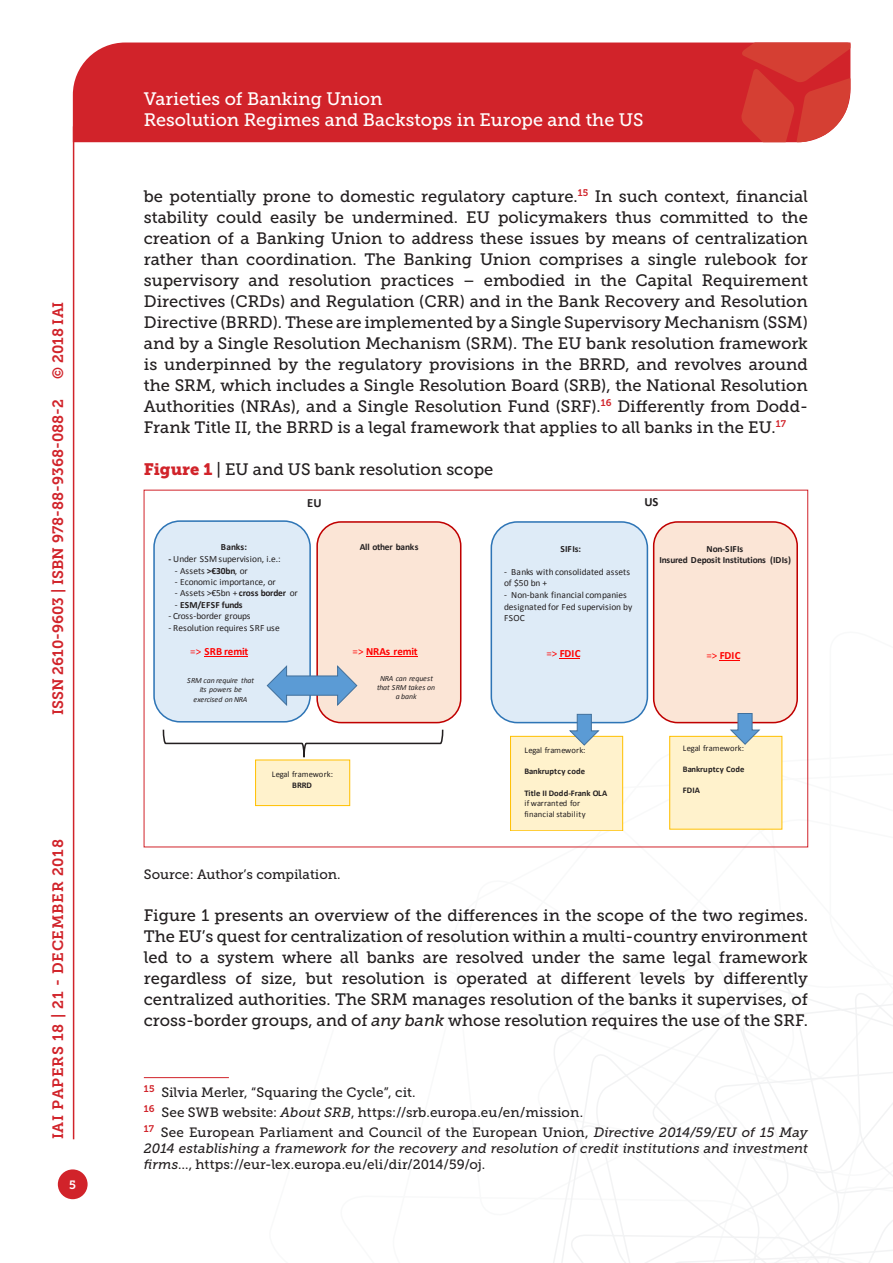
<style>
.page{position:relative;width:893px;height:1263px;background:#fff}
.page>*{position:absolute;margin:0;border:0;box-sizing:border-box;transform-origin:0 0}
.t1{font:18px/21.6px "Museo Slab 500";color:#fff}
.Testo{font:16.5px/21px "Museo Slab 500";color:#231f20;text-align:justify}
.t2{font:15px "Museo Slab 700";color:#d1232a}
.t3{font:15px "Museo Slab 700";letter-spacing:.05em;color:#d1232a}
.Nota{font:italic 13.5px/16.2px "Museo Slab 500";color:#231f20;text-align:justify}
.Nota-2{font:13.5px "Museo Slab 500";letter-spacing:.005em;color:#231f20}
.Testo-2{font:13.5px "Museo Slab 500";color:#231f20}
.t4{font:700 12.6px "Calibri";color:#231f20}
.t5{font:12px "Museo Slab 700";color:#fff}
.t6{font:700 10.95px "Calibri";color:#f00}
.t7{font:9.45px/11.4px "Calibri";color:#231f20}
.t8{font:700 9.45px/11.9px "Calibri";letter-spacing:-.015em;color:#231f20;text-align:center}
.t9{font:9.45px "Calibri";letter-spacing:-.025em;color:#231f20}
.t10{font:700 9.45px "Calibri";letter-spacing:.015em;color:#231f20}
.t11{font:8.55px/10.6px "Calibri";letter-spacing:.015em;color:#231f20;text-align:center}
.t12{font:700 8.55px "Calibri";letter-spacing:.015em;color:#231f20}
.t13{font:8.55px "Calibri";letter-spacing:-.005em;color:#231f20}
.t14{font:italic 7.8px/9.4px "Calibri";letter-spacing:-.015em;color:#231f20;text-align:center}
.s1{font-family:"Museo Slab 900";color:#d1232a}
.s2{font-weight:700}
.s3{font-weight:400}
.s4{font-style:italic}
.s5{font-style:normal}
</style>
<div class="page">
<svg style="left:266px;top:627px;width:543px;height:221px"></svg>
<svg style="left:553px;top:960px;width:340px;height:303px"></svg>
<div style="left:73px;top:43px;width:668px;height:99px;background:#d1232a"></div>
<svg style="left:741px;top:43px;width:109px;height:99px;background:#d6413a"></svg>
<div style="left:58px;top:1169px;width:30px;height:30px;background:#d1232a;border-radius:50%"></div>
<hr style="left:73px;top:126px;width:1px;height:1013px;background:#d1232a">
<div style="left:154px;top:521px;width:156px;height:201px;background:#deebf7;border-radius:26px"></div>
<div style="left:153px;top:520px;width:158px;height:202px;border:2px solid #2e75b6;border-radius:26px"></div>
<div style="left:317px;top:522px;width:144px;height:201px;background:#fbe5d6;border-radius:24px"></div>
<div style="left:316px;top:521px;width:145px;height:202px;border:2px solid #c00000;border-radius:24px"></div>
<hr style="left:204px;top:656px;width:44px;height:1px;background:#f00">
<hr style="left:366px;top:656px;width:52px;height:1px;background:#f00">
<svg style="left:266px;top:664px;width:92px;height:43px"></svg>
<svg style="left:162px;top:728px;width:282px;height:31px"></svg>
<div style="left:256px;top:760px;width:94px;height:45px;background:#fff2cc"></div>
<div style="left:255px;top:760px;width:95px;height:46px;border:1px solid #ffc000"></div>
<div style="left:491px;top:522px;width:156px;height:201px;background:#deebf7;border-radius:26px"></div>
<div style="left:491px;top:521px;width:157px;height:202px;border:2px solid #2e75b6;border-radius:26px"></div>
<div style="left:654px;top:522px;width:143px;height:201px;background:#fbe5d6;border-radius:24px"></div>
<div style="left:653px;top:521px;width:145px;height:202px;border:2px solid #c00000;border-radius:24px"></div>
<svg style="left:560px;top:658px;width:20px;height:1px"></svg>
<svg style="left:720px;top:660px;width:20px;height:1px"></svg>
<div style="left:510px;top:736px;width:113px;height:95px;background:#fff2cc"></div>
<div style="left:510px;top:736px;width:113px;height:95px;border:1px solid #ffc000"></div>
<div style="left:670px;top:736px;width:112px;height:93px;background:#fff2cc"></div>
<div style="left:669px;top:736px;width:113px;height:93px;border:1px solid #ffc000"></div>
<svg style="left:569px;top:713px;width:31px;height:33px"></svg>
<svg style="left:730px;top:713px;width:31px;height:32px"></svg>
<hr style="left:144px;top:1077px;width:85px;height:1px;background:#d1232a">
<p class="t2" style="left:50px;top:379px;width:79px;rotate:-90deg">© 2018 IAI</p>
<p class="t2" style="left:49px;top:715px;width:318px;rotate:-90deg">ISSN 2610-9603 | ISBN 978-88-9368-088-2</p>
<p class="t3" style="left:50px;top:1139px;width:302px;rotate:-90deg">IAI PAPERS 18 | 21 - DECEMBER 2018</p>
<p class="t5" style="left:69px;top:1178px;width:8px">5</p>
<p class="t1" style="left:144px;top:88px;width:501px">Varieties of Banking Union<br>Resolution Regimes and Backstops in Europe and the US</p>
<p class="Testo" style="left:144px;top:186px;width:666px">be potentially prone to domestic regulatory capture.<sup>15</sup> In such context, financial stability could easily be undermined. EU policymakers thus committed to the creation of a Banking Union to address these issues by means of centralization rather than coordination. The Banking Union comprises a single rulebook for supervisory and resolution practices – embodied in the Capital Requirement Directives (CRDs) and Regulation (CRR) and in the Bank Recovery and Resolution Directive (BRRD). These are implemented by a Single Supervisory Mechanism (SSM) and by a Single Resolution Mechanism (SRM). The EU bank resolution framework is underpinned by the regulatory provisions in the BRRD, and revolves around the SRM, which includes a Single Resolution Board (SRB), the National Resolution Authorities (NRAs), and a Single Resolution Fund (SRF).<sup>16</sup> Differently from Dodd-Frank Title II, the BRRD is a legal framework that applies to all banks in the EU.<sup>17</sup></p>
<p class="Testo" style="left:144px;top:459px;width:351px"><span class="s1">Figure 1</span> | EU and US bank resolution scope</p>
<p class="t4" style="left:307px;top:494px;width:16px">EU</p>
<p class="t8" style="left:221px;top:541px;width:28px">Banks:</p>
<p class="t7" style="left:168px;top:553px;width:114px"><span class="s2">‐</span> Under SSM supervision, i.e.:</p>
<p class="t7" style="left:175px;top:564px;width:75px">‐ Assets <span class="s2">&gt;€30bn</span>, or</p>
<p class="t7" style="left:175px;top:575px;width:103px">‐ Economic importance, or</p>
<p class="t7" style="left:175px;top:587px;width:125px">‐ Assets &gt;€5bn + <span class="s2">cross border</span> or</p>
<p class="t10" style="left:175px;top:598px;width:70px"><span class="s3">‐</span> ESM/EFSF funds</p>
<p class="t9" style="left:168px;top:609px;width:84px">‐ Cross‐border groups</p>
<p class="t7" style="left:168px;top:622px;width:113px">‐ Resolution requires SRF use</p>
<p class="t6" style="left:190px;top:644px;width:59px"><span class="s3">=&gt;</span> SRB remit</p>
<p class="t14" style="left:187px;top:675px;width:68px">SRM can require that its powers be exercised on NRA</p>
<p class="t8" style="left:360px;top:541px;width:60px">All other banks</p>
<p class="t6" style="left:353px;top:644px;width:67px"><span class="s3">=&gt;</span> NRAs remit</p>
<p class="t14" style="left:377px;top:673px;width:60px">NRA can request that SRM takes on a bank</p>
<p class="t11" style="left:272px;top:768px;width:63px">Legal framework:<br><span class="s2">BRRD</span></p>
<p class="t4" style="left:644px;top:493px;width:15px">US</p>
<p class="t8" style="left:561px;top:542px;width:22px">SIFIs:</p>
<p class="t7" style="left:504px;top:566px;width:130px">‐ Banks with consolidated assets of $50 bn +<br>‐ Non‐bank financial companies designated for Fed supervision by<br>FSOC</p>
<p class="t6" style="left:546px;top:646px;width:36px"><span class="s3">=&gt;</span> FDIC</p>
<p class="t8" style="left:659px;top:542px;width:133px">Non‐SIFIs<br>Insured Deposit Institutions (IDIs)</p>
<p class="t6" style="left:706px;top:648px;width:36px"><span class="s3">=&gt;</span> FDIC</p>
<p class="t13" style="left:524px;top:744px;width:63px">Legal framework:</p>
<p class="t12" style="left:524px;top:765px;width:62px">Bankruptcy code</p>
<p class="t11" style="left:524px;top:787px;width:84px;text-align:left"><span class="s2">Title II Dodd‐Frank OLA </span>if warranted for financial stability</p>
<p class="t11" style="left:683px;top:742px;width:63px">Legal framework:</p>
<p class="t12" style="left:683px;top:763px;width:63px">Bankruptcy Code</p>
<p class="t12" style="left:683px;top:784px;width:18px">FDIA</p>
<p class="Testo-2" style="left:144px;top:867px;width:198px">Source: Author’s compilation.</p>
<p class="Testo" style="left:144px;top:905px;width:666px">Figure 1 presents an overview of the differences in the scope of the two regimes.<br>The EU’s quest for centralization of resolution within a multi-country environment led to a system where all banks are resolved under the same legal framework regardless of size, but resolution is operated at different levels by differently centralized authorities. The SRM manages resolution of the banks it supervises, of cross-border groups, and of <span class="s4">any bank</span> whose resolution requires the use of the SRF.</p>
<p class="Nota-2" style="left:144px;top:1085px;width:273px"><sup>15</sup> Silvia Merler, “Squaring the Cycle”, cit.</p>
<p class="Nota-2" style="left:144px;top:1105px;width:441px"><sup>16</sup> See SWB website: <span class="s4">About SRB</span>, https://srb.europa.eu/en/mission.</p>
<p class="Nota" style="left:144px;top:1124px;width:666px"><sup>17</sup> <span class="s5">See European Parliament and Council of the European Union,</span> Directive 2014/59/EU of 15 May 2014 establishing a framework for the recovery and resolution of credit institutions and investment firms<span class="s5">…, https://eur-lex.europa.eu/eli/dir/2014/59/oj.</span></p>
</div>
